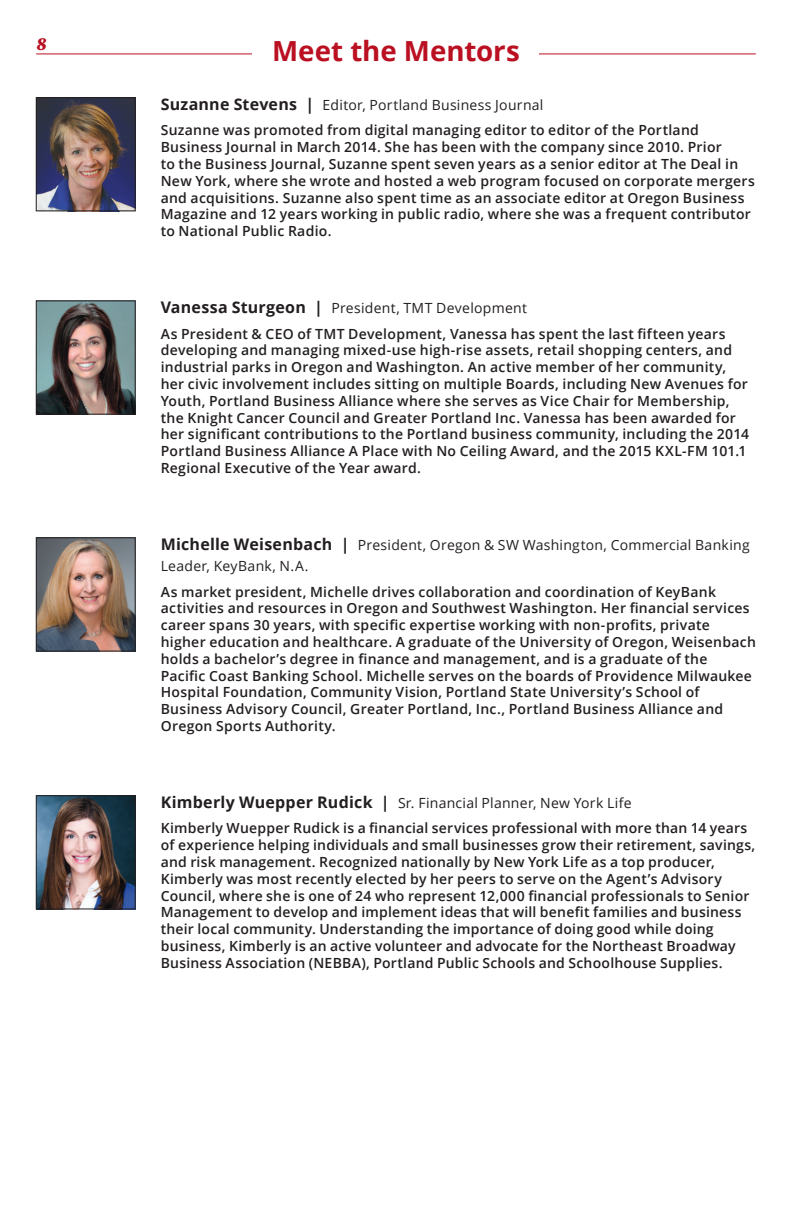
<style>
.page{position:relative;width:792px;height:1224px;background:#fff}
.page>*{position:absolute;margin:0;border:0;box-sizing:border-box;transform-origin:0 0}
.t1{font:700 27.8px "Open Sans";color:#ba1021}
.Title_Company{font:italic 800 18px "Acta";color:#ba1021}
.t2{font:600 14px/16.8px "Open Sans";letter-spacing:.02em;color:#231f20}
.Name{font:14px/21px "Open Sans";letter-spacing:.02em;color:#231f20}
.s1{font-weight:700;font-size:16px}
</style>
<div class="page">
<img style="left:38px;top:797px;width:95px;height:110px">
<div style="left:36px;top:795px;width:99px;height:114px;border:1px solid #231f20"></div>
<hr style="left:36px;top:53px;width:719px;height:1px;background:#ba1021">
<div style="left:253px;top:36px;width:286px;height:29px;background:#fff"></div>
<img style="left:38px;top:303px;width:95px;height:109px">
<div style="left:36px;top:301px;width:99px;height:113px;border:1px solid #231f20"></div>
<img style="left:38px;top:99px;width:95px;height:110px">
<div style="left:36px;top:97px;width:99px;height:114px;border:1px solid #231f20"></div>
<img style="left:38px;top:540px;width:95px;height:109px">
<div style="left:36px;top:538px;width:99px;height:113px;border:1px solid #231f20"></div>
<p class="Title_Company" style="left:36px;top:32px;width:11px">8</p>
<p class="t1" style="left:272px;top:31px;width:249px">Meet the Mentors</p>
<p class="Name" style="left:161px;top:94px;width:384px"><span class="s1">Suzanne Stevens |</span> Editor, Portland Business Journal</p>
<p class="t2" style="left:161px;top:122px;width:596px">Suzanne was promoted from digital managing editor to editor of the Portland Business Journal in March 2014. She has been with the company since 2010. Prior<br>to the Business Journal, Suzanne spent seven years as a senior editor at The Deal in New York, where she wrote and hosted a web program focused on corporate mergers and acquisitions. Suzanne also spent time as an associate editor at Oregon Business Magazine and 12 years working in public radio, where she was a frequent contributor to National Public Radio.</p>
<p class="Name" style="left:161px;top:297px;width:368px"><span class="s1">Vanessa Sturgeon |</span> President, TMT Development</p>
<p class="t2" style="left:161px;top:325px;width:590px">As President &amp; CEO of TMT Development, Vanessa has spent the last fifteen years developing and managing mixed-use high-rise assets, retail shopping centers, and industrial parks in Oregon and Washington. An active member of her community, her civic involvement includes sitting on multiple Boards, including New Avenues for Youth, Portland Business Alliance where she serves as Vice Chair for Membership, the Knight Cancer Council and Greater Portland Inc. Vanessa has been awarded for her significant contributions to the Portland business community, including the 2014<br>Portland Business Alliance A Place with No Ceiling Award, and the 2015 KXL-FM 101.1<br>Regional Executive of the Year award.</p>
<p class="Name" style="left:161px;top:534px;width:590px"><span class="s1">Michelle Weisenbach |</span> President, Oregon &amp; SW Washington, Commercial Banking<br>Leader, KeyBank, N.A.</p>
<p class="t2" style="left:161px;top:583px;width:597px">As market president, Michelle drives collaboration and coordination of KeyBank activities and resources in Oregon and Southwest Washington. Her financial services career spans 30 years, with specific expertise working with non-profits, private higher education and healthcare. A graduate of the University of Oregon, Weisenbach holds a bachelor’s degree in finance and management, and is a graduate of the<br>Pacific Coast Banking School. Michelle serves on the boards of Providence Milwaukee Hospital Foundation, Community Vision, Portland State University’s School of Business Advisory Council, Greater Portland, Inc., Portland Business Alliance and Oregon Sports Authority.</p>
<p class="Name" style="left:161px;top:792px;width:472px"><span class="s1">Kimberly Wuepper Rudick |</span> Sr. Financial Planner, New York Life</p>
<p class="t2" style="left:161px;top:820px;width:596px">Kimberly Wuepper Rudick is a financial services professional with more than 14 years of experience helping individuals and small businesses grow their retirement, savings, and risk management. Recognized nationally by New York Life as a top producer, Kimberly was most recently elected by her peers to serve on the Agent’s Advisory Council, where she is one of 24 who represent 12,000 financial professionals to Senior Management to develop and implement ideas that will benefit families and business their local community. Understanding the importance of doing good while doing business, Kimberly is an active volunteer and advocate for the Northeast Broadway Business Association (NEBBA), Portland Public Schools and Schoolhouse Supplies.</p>
</div>
